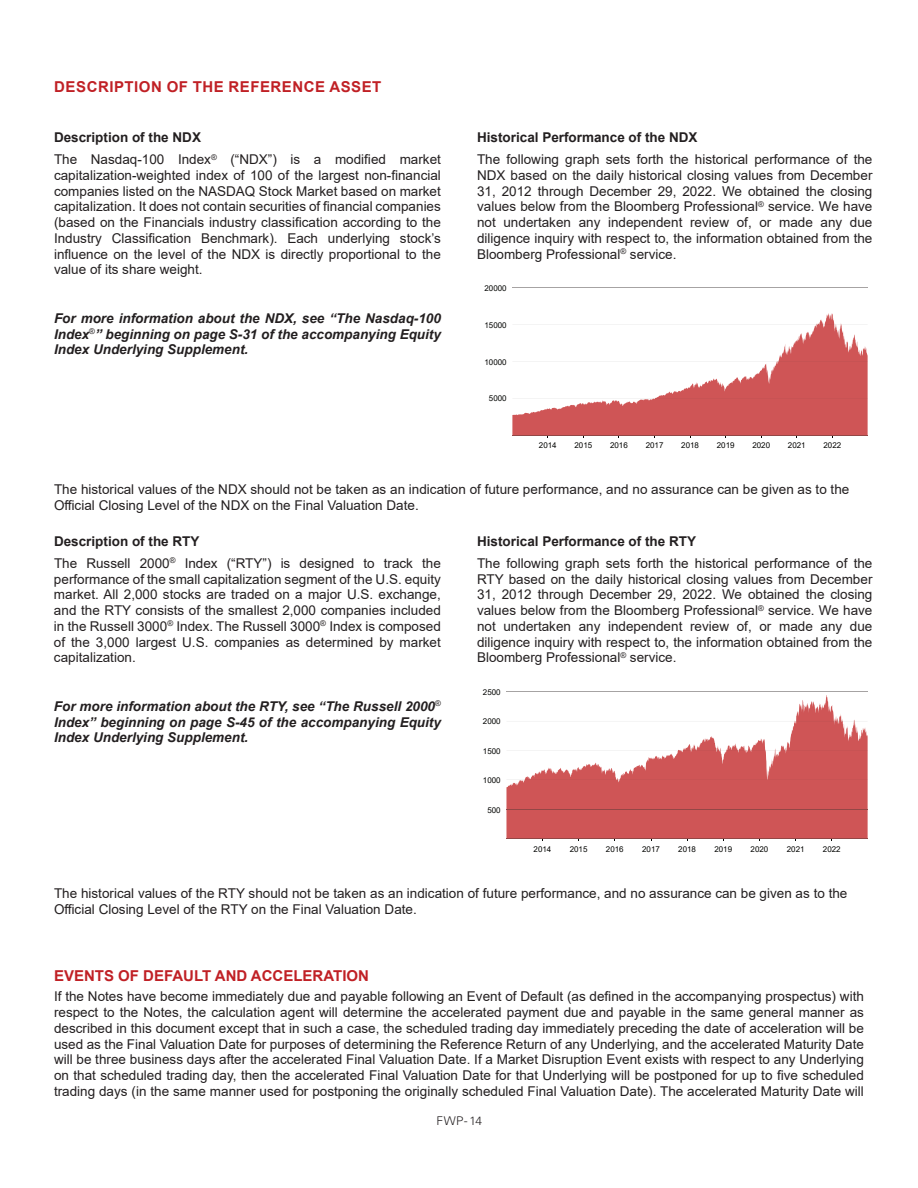
<style>
.page{position:relative;width:918px;height:1188px;background:#fff}
.page>*{position:absolute;margin:0;border:0;box-sizing:border-box;transform-origin:0 0}
.t1{font:700 15px "Arial";letter-spacing:.035em;color:#c02025}
.t2{font:700 15px "Arial";letter-spacing:.015em;color:#c02025}
.t3{font:13.5px/15.8px "Arial";color:#231f20;text-align:justify}
.t4{font:italic 700 13.5px/15.8px "Arial";color:#231f20;text-align:justify}
.t5{font:700 13.5px "Arial";color:#231f20}
.t6{font:300 12px "Univers";color:#231f20}
.t7{font:7.95px "Arial";color:#040503}
</style>
<div class="page">
<svg style="left:512px;top:313px;width:356px;height:124px"></svg>
<hr style="left:506px;top:839px;width:362px;height:1px;background:#040503">
<svg style="left:506px;top:695px;width:362px;height:144px;fill:#cf5556"></svg>
<hr style="left:506px;top:809px;width:362px;height:1px;background:#934746">
<hr style="left:767px;top:780px;width:101px;height:1px;background:#934746">
<svg style="left:506px;top:780px;width:261px;height:1px"></svg>
<hr style="left:525px;top:780px;width:91px;height:1px;background:#934746">
<svg style="left:506px;top:750px;width:362px;height:1px"></svg>
<svg style="left:506px;top:721px;width:362px;height:1px"></svg>
<p class="t1" style="left:54px;top:76px;width:329px">DESCRIPTION OF THE REFERENCE ASSET</p>
<p class="t5" style="left:54px;top:128px;width:149px">Description of the NDX</p>
<p class="t5" style="left:477px;top:128px;width:222px">Historical Performance of the NDX</p>
<p class="t3" style="left:54px;top:151px;width:388px">The Nasdaq-100 Index<sup>®</sup> (“NDX”) is a modified market capitalization-weighted index of 100 of the largest non-financial companies listed on the NASDAQ Stock Market based on market capitalization. It does not contain securities of financial companies (based on the Financials industry classification according to the Industry Classification Benchmark). Each underlying stock’s influence on the level of the NDX is directly proportional to the value of its share weight.</p>
<p class="t4" style="left:54px;top:311px;width:388px">For more information about the NDX, see “The Nasdaq-100<br>Index<sup>®</sup>” beginning on page S-31 of the accompanying Equity Index Underlying Supplement.</p>
<p class="t3" style="left:477px;top:151px;width:397px">The following graph sets forth the historical performance of the NDX based on the daily historical closing values from December 31, 2012 through December 29, 2022. We obtained the closing values below from the Bloomberg Professional<sup>®</sup> service. We have not undertaken any independent review of, or made any due diligence inquiry with respect to, the information obtained from the Bloomberg Professional<sup>®</sup> service.</p>
<p class="t7" style="left:484px;top:283px;width:24px">20000</p>
<p class="t7" style="left:484px;top:320px;width:24px">15000</p>
<p class="t7" style="left:484px;top:356px;width:24px">10000</p>
<p class="t7" style="left:489px;top:393px;width:19px">5000</p>
<p class="t7" style="left:539px;top:440px;width:19px">2014</p>
<p class="t7" style="left:575px;top:440px;width:19px">2015</p>
<p class="t7" style="left:610px;top:440px;width:19px">2016</p>
<p class="t7" style="left:646px;top:440px;width:19px">2017</p>
<p class="t7" style="left:681px;top:440px;width:19px">2018</p>
<p class="t7" style="left:717px;top:440px;width:19px">2019</p>
<p class="t7" style="left:752px;top:440px;width:19px">2020</p>
<p class="t7" style="left:788px;top:440px;width:19px">2021</p>
<p class="t7" style="left:824px;top:440px;width:19px">2022</p>
<p class="t3" style="left:54px;top:481px;width:797px">The historical values of the NDX should not be taken as an indication of future performance, and no assurance can be given as to the<br>Official Closing Level of the NDX on the Final Valuation Date.</p>
<p class="t5" style="left:54px;top:532px;width:147px">Description of the RTY</p>
<p class="t5" style="left:477px;top:532px;width:221px">Historical Performance of the RTY</p>
<p class="t3" style="left:54px;top:555px;width:388px">The Russell 2000<sup>®</sup> Index (“RTY”) is designed to track the performance of the small capitalization segment of the U.S. equity market. All 2,000 stocks are traded on a major U.S. exchange, and the RTY consists of the smallest 2,000 companies included in the Russell 3000<sup>®</sup> Index. The Russell 3000<sup>®</sup> Index is composed of the 3,000 largest U.S. companies as determined by market capitalization.</p>
<p class="t4" style="left:54px;top:699px;width:388px">For more information about the RTY, see “The Russell 2000<sup>® </sup>Index” beginning on page S-45 of the accompanying Equity Index Underlying Supplement.</p>
<p class="t3" style="left:477px;top:555px;width:397px">The following graph sets forth the historical performance of the RTY based on the daily historical closing values from December 31, 2012 through December 29, 2022. We obtained the closing values below from the Bloomberg Professional<sup>®</sup> service. We have not undertaken any independent review of, or made any due diligence inquiry with respect to, the information obtained from the Bloomberg Professional<sup>®</sup> service.</p>
<p class="t7" style="left:483px;top:687px;width:19px">2500</p>
<p class="t7" style="left:483px;top:716px;width:19px">2000</p>
<p class="t7" style="left:483px;top:745px;width:19px">1500</p>
<p class="t7" style="left:483px;top:775px;width:19px">1000</p>
<p class="t7" style="left:487px;top:804px;width:15px">500</p>
<p class="t7" style="left:534px;top:844px;width:19px">2014</p>
<p class="t7" style="left:570px;top:844px;width:19px">2015</p>
<p class="t7" style="left:606px;top:844px;width:19px">2016</p>
<p class="t7" style="left:642px;top:844px;width:19px">2017</p>
<p class="t7" style="left:678px;top:844px;width:19px">2018</p>
<p class="t7" style="left:714px;top:844px;width:19px">2019</p>
<p class="t7" style="left:751px;top:844px;width:19px">2020</p>
<p class="t7" style="left:787px;top:844px;width:19px">2021</p>
<p class="t7" style="left:823px;top:844px;width:19px">2022</p>
<p class="t3" style="left:54px;top:885px;width:795px">The historical values of the RTY should not be taken as an indication of future performance, and no assurance can be given as to the<br>Official Closing Level of the RTY on the Final Valuation Date.</p>
<p class="t2" style="left:54px;top:965px;width:317px">EVENTS OF DEFAULT AND ACCELERATION</p>
<p class="t3" style="left:54px;top:989px;width:811px">If the Notes have become immediately due and payable following an Event of Default (as defined in the accompanying prospectus) with respect to the Notes, the calculation agent will determine the accelerated payment due and payable in the same general manner as described in this document except that in such a case, the scheduled trading day immediately preceding the date of acceleration will be used as the Final Valuation Date for purposes of determining the Reference Return of any Underlying, and the accelerated Maturity Date will be three business days after the accelerated Final Valuation Date. If a Market Disruption Event exists with respect to any Underlying on that scheduled trading day, then the accelerated Final Valuation Date for that Underlying will be postponed for up to five scheduled trading days (in the same manner used for postponing the originally scheduled Final Valuation Date). The accelerated Maturity Date will</p>
<p class="t6" style="left:437px;top:1114px;width:47px">FWP- 14</p>
</div>
